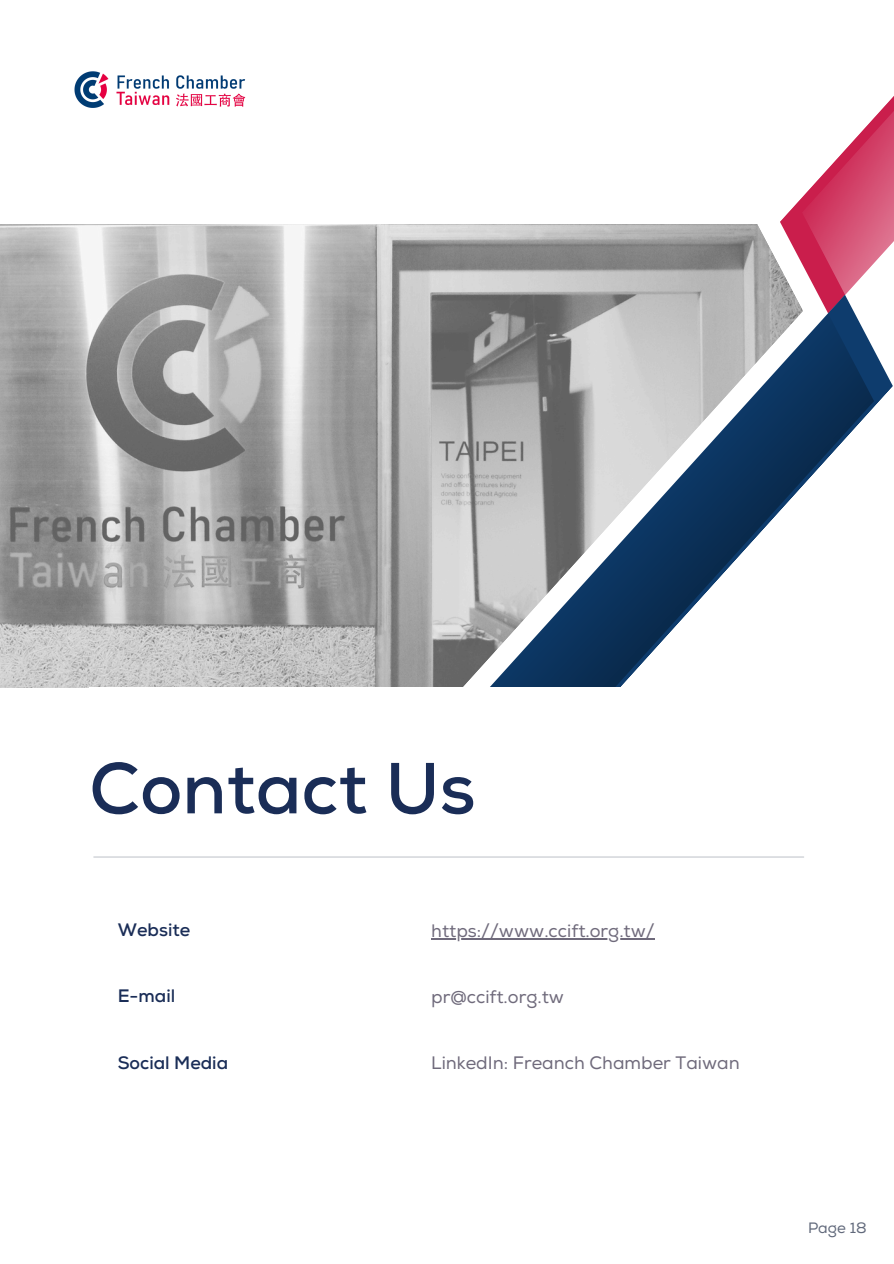
<style>
.page{position:relative;width:894px;height:1264px;background:#fff}
.page>*{position:absolute;margin:0;border:0;box-sizing:border-box;transform-origin:0 0}
.t1{font:700 72px "Nexa";color:#1a2d57}
.t2{font:18px "Nexa";color:#6f6a7b}
.t3{font:700 18px "Nexa";color:#1a2d57}
.t4{font:15px "Nexa";color:#61697b}
</style>
<div class="page">
<img style="left:0;top:225px;width:443px;height:462px">
<svg style="left:443px;top:224px;width:361px;height:634px"></svg>
<svg style="left:735px;top:224px;width:20px;height:71px"></svg>
<svg style="left:755px;top:97px;width:138px;height:198px"></svg>
<svg style="left:440px;top:295px;width:415px;height:511px;background:#9a9699"></svg>
<svg style="left:440px;top:313px;width:453px;height:491px"></svg>
<div style="left:89px;top:687px;width:666px;height:141px;background:#fff"></div>
<hr style="left:94px;top:856px;width:709px;height:1px;background:#6c7382">
<hr style="left:431px;top:938px;width:223px;height:1px;background:#6f6a7b">
<img style="left:74px;top:71px;width:172px;height:37px">
<p class="t1" style="left:89px;top:745px;width:387px">Contact Us</p>
<p class="t3" style="left:118px;top:919px;width:74px">Website</p>
<p class="t2" style="left:431px;top:920px;width:225px">https://www.ccift.org.tw/</p>
<h1 class="t3" style="left:118px;top:985px;width:59px">E-mail</h1>
<p class="t2" style="left:431px;top:986px;width:134px">pr@ccift.org.tw</p>
<h2 class="t3" style="left:118px;top:1051px;width:112px">Social Media</h2>
<p class="t2" style="left:431px;top:1052px;width:310px">LinkedIn: Freanch Chamber Taiwan</p>
<h2 class="t4" style="left:807px;top:1218px;width:60px">Page 18</h2>
</div>
